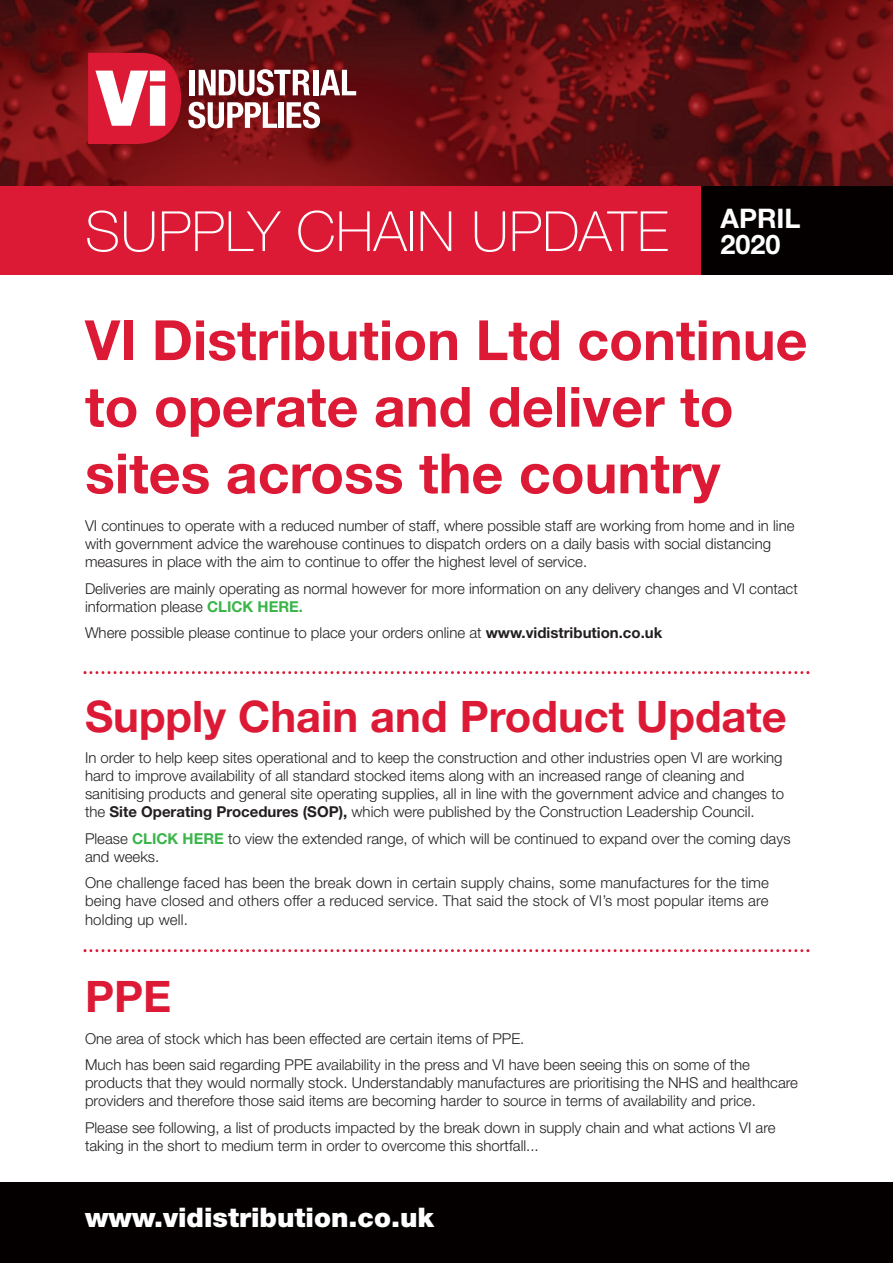
<style>
.page{position:relative;width:893px;height:1263px;background:#fff}
.page>*{position:absolute;margin:0;border:0;box-sizing:border-box;transform-origin:0 0}
.t1{font:700 55.5px/66.6px "Helvetica Neue";color:#dc1a36}
.t2{font:100 55.5px "Helvetica Neue";letter-spacing:.01em;color:#fff}
.t3{font:700 43.5px "Helvetica Neue";color:#dc1a36}
.t4{font:900 27px "Helvetica Neue";color:#fff}
.t5{font:700 27px "Helvetica Neue";color:#fff}
.t6{font:300 15px/18px "Helvetica Neue";color:#231f20}
.s1{font-weight:700;color:#3ab54a}
.s2{font-weight:700}
</style>
<div class="page">
<div style="left:0;top:1182px;width:893px;height:81px;background:#040000"></div>
<img style="left:0;top:0;width:893px;height:186px">
<svg style="left:88px;top:53px;width:93px;height:91px"></svg>
<div style="left:190px;top:70px;width:5px;height:25px;background:#fff"></div>
<svg style="left:199px;top:69px;width:111px;height:27px"></svg>
<div style="left:313px;top:70px;width:5px;height:25px;background:#fff"></div>
<svg style="left:320px;top:70px;width:36px;height:25px"></svg>
<svg style="left:188px;top:102px;width:89px;height:26px"></svg>
<div style="left:279px;top:102px;width:5px;height:26px;background:#fff"></div>
<svg style="left:287px;top:102px;width:33px;height:26px"></svg>
<div style="left:0;top:186px;width:893px;height:89px;background:#dc1a36"></div>
<svg style="left:84px;top:671px;width:725px;height:3px"></svg>
<svg style="left:84px;top:949px;width:725px;height:3px"></svg>
<div style="left:702px;top:186px;width:191px;height:88px;background:#040000"></div>
<h1 class="t2" style="left:85px;top:197px;width:717px">SUPPLY CHAIN UPDATE <sup>APRIL</sup></h1>
<h3 class="t5" style="left:720px;top:235px;width:62px">2020</h3>
<h1 class="t1" style="left:85px;top:312px;width:724px">VI Distribution Ltd continue to operate and deliver to sites across the country</h1>
<p class="t6" style="left:85px;top:518px;width:711px">VI continues to operate with a reduced number of staff, where possible staff are working from home and in line with government advice the warehouse continues to dispatch orders on a daily basis with social distancing measures in place with the aim to continue to offer the highest level of service.</p>
<p class="t6" style="left:85px;top:581px;width:714px">Deliveries are mainly operating as normal however for more information on any delivery changes and VI contact information please <span class="s1">CLICK HERE.</span></p>
<p class="t6" style="left:85px;top:625px;width:579px">Where possible please continue to place your orders online at <span class="s2">www.vidistribution.co.uk</span></p>
<h2 class="t3" style="left:85px;top:700px;width:703px">Supply Chain and Product Update</h2>
<p class="t6" style="left:85px;top:750px;width:701px">In order to help keep sites operational and to keep the construction and other industries open VI are working hard to improve availability of all standard stocked items along with an increased range of cleaning and sanitising products and general site operating supplies, all in line with the government advice and changes to the <span class="s2">Site Operating Procedures (SOP),</span> which were published by the Construction Leadership Council.</p>
<p class="t6" style="left:85px;top:831px;width:707px">Please <span class="s1">CLICK HERE</span> to view the extended range, of which will be continued to expand over the coming days and weeks.</p>
<p class="t6" style="left:85px;top:875px;width:685px;text-align:justify">One challenge faced has been the break down in certain supply chains, some manufactures for the time being have closed and others offer a reduced service. That said the stock of VI’s most popular items are holding up well.</p>
<h2 class="t3" style="left:85px;top:981px;width:88px">PPE</h2>
<p class="t6" style="left:85px;top:1026px;width:666px;line-height:26.5px">One area of stock which has been effected are certain items of PPE.<br>Much has been said regarding PPE availability in the press and VI have been seeing this on some of the</p>
<p class="t6" style="left:85px;top:1075px;width:714px">products that they would normally stock. Understandably manufactures are prioritising the NHS and healthcare providers and therefore those said items are becoming harder to source in terms of availability and price.</p>
<p class="t6" style="left:85px;top:1120px;width:692px">Please see following, a list of products impacted by the break down in supply chain and what actions VI are taking in the short to medium term in order to overcome this shortfall...</p>
<h3 class="t4" style="left:85px;top:1208px;width:351px">www.vidistribution.co.uk</h3>
</div>
